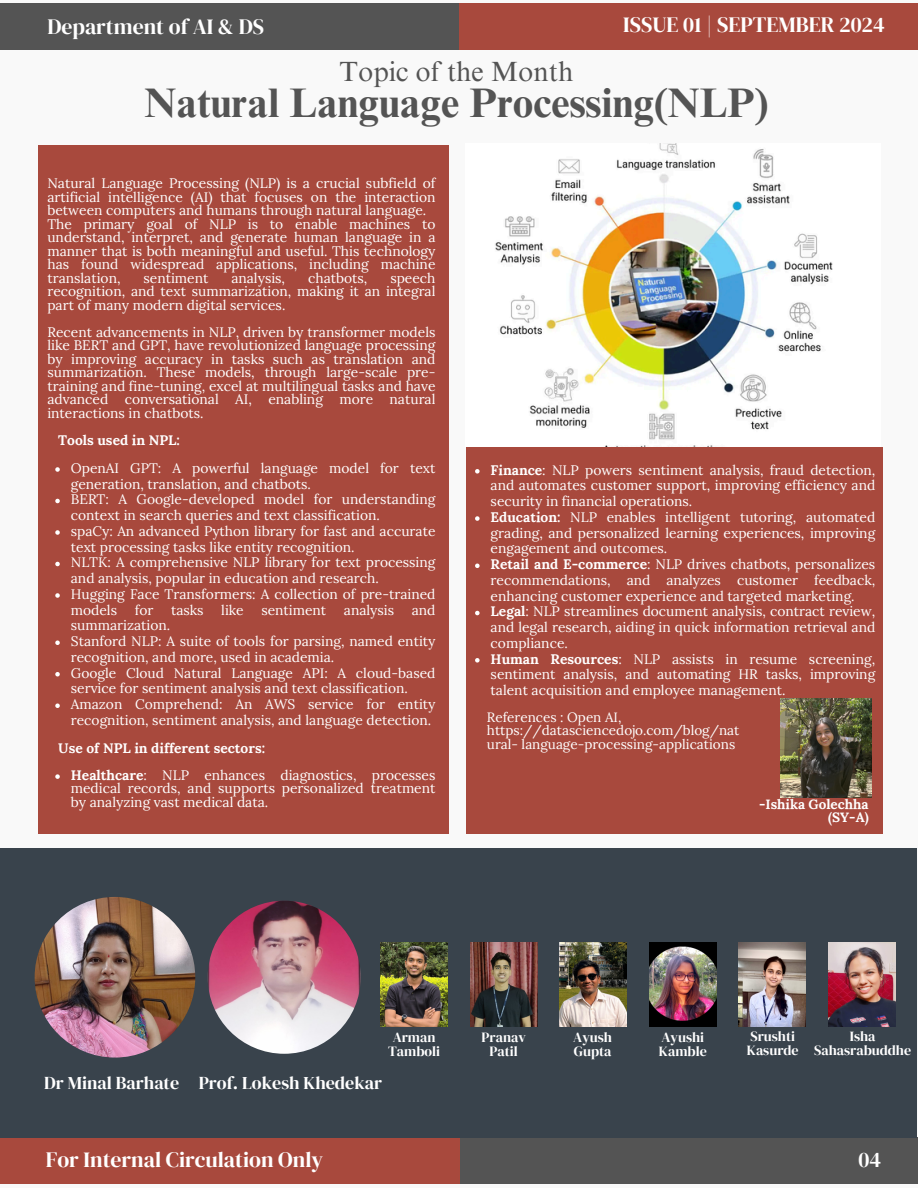
<style>
.page{position:relative;width:918px;height:1188px;background:#f9f9f9}
.page>*{position:absolute;margin:0;border:0;box-sizing:border-box;transform-origin:0 0}
.t1{font:700 41.25px "Times NRMT Pro";color:#545454}
.t2{font:27.75px "Times NRMT Pro";color:#545454}
.t3{font:21.75px "DM Serif Display";color:#fff}
.t4{font:18px "DM Serif Display";color:#fff}
.t5{font:13.95px/14px "DM Serif Display";color:#fff}
.t6{font:13.8px/15.8px "Lora";color:#fff;text-align:justify}
.t7{font:700 13.8px "Lora";color:#fff}
.t8{font:13.5px/13.5px "Lora";color:#fff}
.t9{font:700 13.5px/13.2px "Lora";color:#fff;text-align:right}
.s1{font-weight:700}
</style>
<div class="page">
<div style="left:459px;top:3px;width:459px;height:47px;background:#a8493d"></div>
<div style="left:0;top:3px;width:459px;height:47px;background:#545454"></div>
<img style="left:495px;top:144px;width:338px;height:302px">
<div style="left:38px;top:145px;width:411px;height:688px;background:#a8493d"></div>
<div style="left:466px;top:447px;width:416px;height:387px;background:#a8493d"></div>
<div style="left:459px;top:1137px;width:459px;height:47px;background:#545454"></div>
<div style="left:0;top:1137px;width:460px;height:47px;background:#a8493d"></div>
<div style="left:0;top:848px;width:916px;height:289px;background:#39434c"></div>
<img style="left:381px;top:943px;width:67px;height:83px">
<img style="left:470px;top:943px;width:67px;height:83px">
<img style="left:560px;top:943px;width:67px;height:83px">
<img style="left:649px;top:943px;width:67px;height:83px">
<img style="left:739px;top:943px;width:67px;height:83px">
<img style="left:829px;top:943px;width:66px;height:83px">
<img style="left:208px;top:901px;width:153px;height:153px;border-radius:50%">
<img style="left:35px;top:897px;width:160px;height:161px;border-radius:50%">
<img style="left:781px;top:698px;width:91px;height:99px">
<svg style="left:55px;top:467px;width:5px;height:5px"></svg>
<svg style="left:55px;top:499px;width:5px;height:4px"></svg>
<svg style="left:55px;top:530px;width:5px;height:5px"></svg>
<svg style="left:55px;top:562px;width:5px;height:4px"></svg>
<svg style="left:55px;top:593px;width:5px;height:5px"></svg>
<svg style="left:55px;top:640px;width:5px;height:5px"></svg>
<svg style="left:55px;top:672px;width:5px;height:4px"></svg>
<svg style="left:55px;top:703px;width:5px;height:5px"></svg>
<svg style="left:55px;top:774px;width:5px;height:5px"></svg>
<svg style="left:475px;top:469px;width:5px;height:5px"></svg>
<svg style="left:475px;top:516px;width:5px;height:5px"></svg>
<svg style="left:475px;top:564px;width:5px;height:4px"></svg>
<svg style="left:475px;top:611px;width:5px;height:4px"></svg>
<svg style="left:475px;top:658px;width:5px;height:5px"></svg>
<p class="t3" style="left:47px;top:11px;width:218px">Department of AI &amp; DS</p>
<p class="t3" style="left:623px;top:10px;width:263px">ISSUE 01 | SEPTEMBER 2024</p>
<p class="t2" style="left:340px;top:61px;width:236px">Topic of the Month</p>
<p class="t1" style="left:145px;top:87px;width:625px">Natural Language Processing(NLP)</p>
<p class="t6" style="left:47px;top:176px;width:390px;line-height:13.5px">Natural Language Processing (NLP) is a crucial subfield of artificial intelligence (AI) that focuses on the interaction between computers and humans through natural language.</p>
<p class="t6" style="left:47px;top:217px;width:390px;line-height:13.5px">The primary goal of NLP is to enable machines to understand, interpret, and generate human language in a manner that is both meaningful and useful. This technology has found widespread applications, including machine translation,</p>
<p class="t6" style="left:47px;top:271px;width:390px;line-height:13.5px;text-indent:343px">speech recognition, and text summarization, making it an integral part of many modern digital services.</p>
<h5 class="t6" style="left:47px;top:325px;width:390px;line-height:13.5px">Recent advancements in NLP, driven by transformer models like BERT and GPT, have revolutionized language processing by improving accuracy in tasks such as translation and summarization. These models, through large-scale pre&shy;training and fine-tuning, excel at multilingual tasks and have advanced conversational AI, enabling more natural interactions in chatbots.</h5>
<p class="t7" style="left:58px;top:431px;width:123px">Tools used in NPL:</p>
<p class="t6" style="left:71px;top:460px;width:366px">OpenAI GPT: A powerful language model for text generation, translation, and chatbots.</p>
<p class="t6" style="left:71px;top:491px;width:366px">BERT: A Google-developed model for understanding context in search queries and text classification.</p>
<p class="t6" style="left:71px;top:523px;width:366px">spaCy: An advanced Python library for fast and accurate text processing tasks like entity recognition.</p>
<p class="t6" style="left:71px;top:554px;width:366px">NLTK: A comprehensive NLP library for text processing and analysis, popular in education and research.</p>
<p class="t6" style="left:71px;top:586px;width:366px">Hugging Face Transformers: A collection of pre-trained models</p>
<p class="t6" style="left:144px;top:270px;width:66px">sentiment</p>
<p class="t6" style="left:231px;top:270px;width:55px">analysis,</p>
<p class="t6" style="left:308px;top:270px;width:61px">chatbots,</p>
<p class="t6" style="left:135px;top:602px;width:20px">for</p>
<p class="t6" style="left:171px;top:602px;width:34px">tasks</p>
<p class="t6" style="left:221px;top:602px;width:24px">like</p>
<p class="t6" style="left:261px;top:602px;width:66px">sentiment</p>
<p class="t6" style="left:344px;top:602px;width:52px">analysis</p>
<p class="t6" style="left:412px;top:602px;width:25px">and</p>
<p class="t6" style="left:71px;top:617px;width:101px">summarization.</p>
<p class="t6" style="left:71px;top:633px;width:366px">Stanford NLP: A suite of tools for parsing, named entity recognition, and more, used in academia.</p>
<p class="t6" style="left:71px;top:665px;width:366px">Google Cloud Natural Language API: A cloud-based service for sentiment analysis and text classification.</p>
<p class="t6" style="left:71px;top:696px;width:366px">Amazon Comprehend: An AWS service for entity recognition, sentiment analysis, and language detection.</p>
<p class="t7" style="left:58px;top:739px;width:208px">Use of NPL in different sectors:</p>
<h5 class="t6" style="left:71px;top:768px;width:366px;line-height:13.5px"><span class="s1">Healthcare</span>: NLP enhances diagnostics, processes medical records, and supports personalized treatment by analyzing vast medical data.</h5>
<p class="t6" style="left:491px;top:462px;width:386px"><span class="s1">Finance</span>: NLP powers sentiment analysis, fraud detection, and automates customer support, improving efficiency and security in financial operations.</p>
<p class="t6" style="left:491px;top:509px;width:386px"><span class="s1">Education:</span> NLP enables intelligent tutoring, automated grading, and personalized learning experiences, improving engagement and outcomes.</p>
<p class="t6" style="left:491px;top:556px;width:386px"><span class="s1">Retail and E-commerce</span>: NLP drives chatbots, personalizes recommendations, and analyzes customer feedback, enhancing customer experience and targeted marketing.</p>
<p class="t6" style="left:491px;top:603px;width:386px"><span class="s1">Legal</span>: NLP streamlines document analysis, contract review, and legal research, aiding in quick information retrieval and compliance.</p>
<p class="t6" style="left:491px;top:651px;width:386px"><span class="s1">Human Resources</span>: NLP assists in resume screening, sentiment analysis, and automating HR tasks, improving talent acquisition and employee management.</p>
<p class="t8" style="left:487px;top:710px;width:254px">References : Open AI, https://datasciencedojo.com/blog/nat ural- language-processing-applications</p>
<h3 class="t9" style="left:759px;top:798px;width:111px">-Ishika Golechha (SY-A)</h3>
<p class="t5" style="left:393px;top:1030px;width:44px">Arman</p>
<p class="t5" style="left:388px;top:1044px;width:53px">Tamboli</p>
<p class="t4" style="left:44px;top:1070px;width:137px">Dr Minal Barhate</p>
<p class="t4" style="left:199px;top:1070px;width:185px">Prof. Lokesh Khedekar</p>
<p class="t5" style="left:482px;top:1030px;width:46px">Pranav</p>
<p class="t5" style="left:490px;top:1044px;width:30px">Patil</p>
<p class="t5" style="left:573px;top:1030px;width:40px">Ayush<br>Gupta</p>
<p class="t5" style="left:659px;top:1030px;width:49px">Ayushi<br>Kamble</p>
<p class="t5" style="left:747px;top:1030px;width:53px">Srushti<br>Kasurde</p>
<p class="t5" style="left:814px;top:1029px;width:98px;text-align:center">Isha<br>Sahasrabuddhe</p>
<h4 class="t3" style="left:46px;top:1144px;width:279px">For Internal Circulation Only</h4>
<p class="t3" style="left:859px;top:1144px;width:24px">04</p>
</div>
